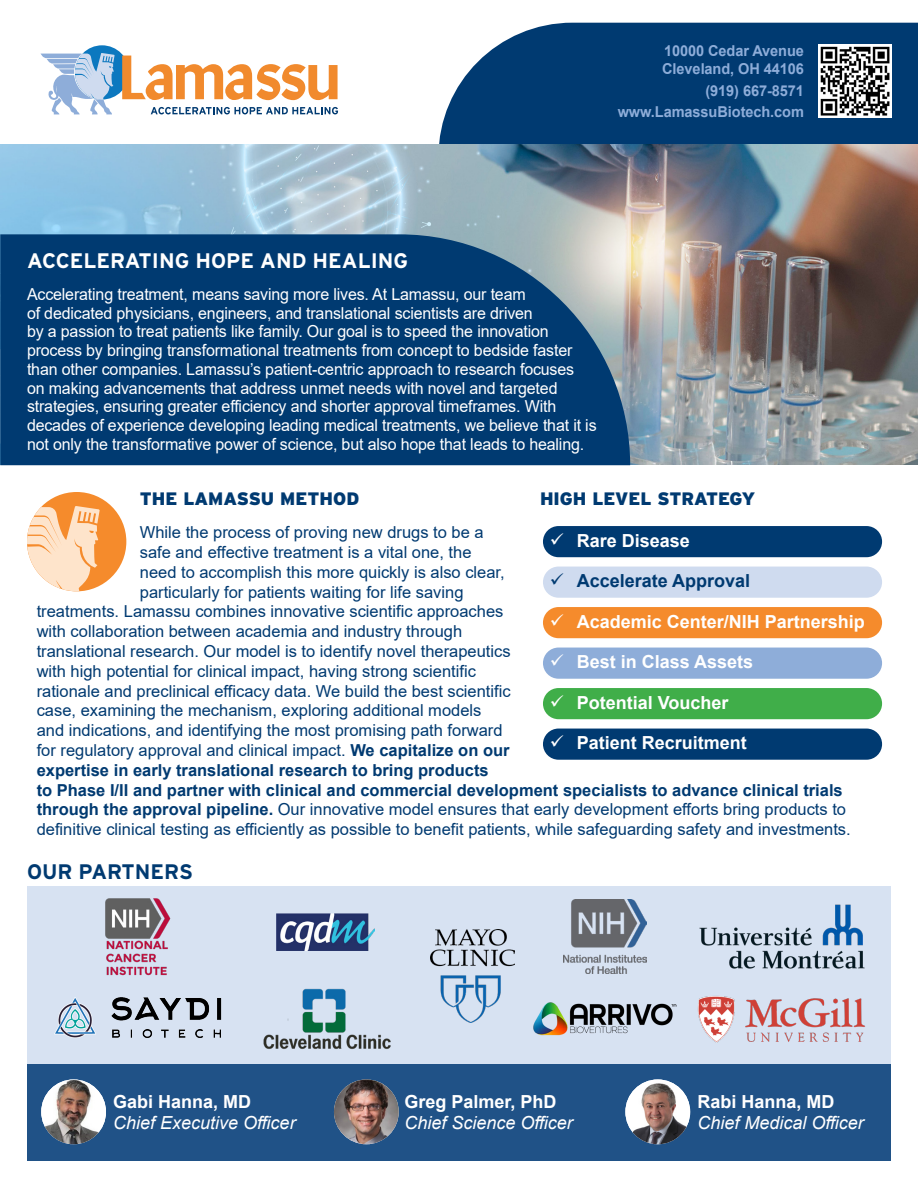
<style>
.page{position:relative;width:918px;height:1188px;background:#fff}
.page>*{position:absolute;margin:0;border:0;box-sizing:border-box;transform-origin:0 0}
.t1{font:700 21px "Interstate";color:#fff}
.t2{font:700 21px "Interstate";color:#003a71}
.t3{font:700 18px "Arial";color:#fff}
.t4{font:italic 18px "Arial";color:#fff}
.t5{font:900 18px "Interstate";color:#003a71}
.t6{font:700 18px "Arial";color:#003a71}
.t7{font:16.5px "Arial";color:#003a71}
.t8{font:16.5px/18.8px "Arial";letter-spacing:-.01em;color:#fff}
.t9{font:700 16.5px "Arial";color:#003a71}
.t10{font:700 15px "Arial";letter-spacing:-.005em;color:#8eadd9}
.s1{font-weight:700}
</style>
<div class="page">
<svg style="left:439px;top:23px;width:479px;height:121px;background:#12487b"></svg>
<img style="left:0;top:144px;width:918px;height:320px">
<svg style="left:0;top:234px;width:630px;height:231px;background:#0d4477"></svg>
<img style="left:818px;top:45px;width:73px;height:73px">
<div style="left:75px;top:45px;width:54px;height:55px;background:#0c78bf;border-radius:50%"></div>
<svg style="left:122px;top:56px;width:216px;height:44px"></svg>
<svg style="left:151px;top:107px;width:187px;height:7px"></svg>
<svg style="left:41px;top:53px;width:74px;height:61px"></svg>
<div style="left:27px;top:886px;width:864px;height:180px;background:#d7e2f2"></div>
<div style="left:27px;top:1065px;width:864px;height:96px;background:#205287"></div>
<div style="left:543px;top:526px;width:339px;height:31px;background:#003a71;border-radius:16px"></div>
<div style="left:543px;top:567px;width:339px;height:31px;background:#cfdbef;border-radius:16px"></div>
<div style="left:543px;top:607px;width:339px;height:31px;background:#f58b2c;border-radius:16px"></div>
<div style="left:543px;top:648px;width:339px;height:31px;background:#8eadd9;border-radius:16px"></div>
<div style="left:543px;top:688px;width:339px;height:31px;background:#40ae49;border-radius:16px"></div>
<div style="left:543px;top:729px;width:339px;height:31px;background:#003a71;border-radius:16px"></div>
<img style="left:334px;top:1079px;width:65px;height:65px;border-radius:32px">
<img style="left:41px;top:1079px;width:65px;height:65px;border-radius:32px">
<img style="left:625px;top:1079px;width:65px;height:65px;border-radius:32px">
<img style="left:431px;top:929px;width:84px;height:94px">
<img style="left:699px;top:904px;width:166px;height:65px">
<img style="left:54px;top:997px;width:168px;height:41px">
<img style="left:697px;top:996px;width:169px;height:47px">
<img style="left:276px;top:914px;width:99px;height:36px">
<div style="left:27px;top:492px;width:99px;height:99px;background:#f58b2c;border-radius:50%"></div>
<svg style="left:27px;top:506px;width:73px;height:85px"></svg>
<img style="left:263px;top:988px;width:128px;height:61px">
<img style="left:564px;top:900px;width:83px;height:73px">
<img style="left:105px;top:898px;width:66px;height:78px">
<img style="left:533px;top:1002px;width:144px;height:34px">
<p class="t10" style="left:664px;top:41px;width:142px">10000 Cedar Avenue</p>
<p class="t10" style="left:662px;top:59px;width:143px">Cleveland, OH 44106</p>
<p class="t10" style="left:706px;top:80px;width:100px">(919) 667-8571</p>
<p class="t10" style="left:618px;top:101px;width:188px">www.LamassuBiotech.com</p>
<p class="t1" style="left:27px;top:249px;width:383px">ACCELERATING HOPE AND HEALING</p>
<p class="t8" style="left:27px;top:285px;width:571px">Accelerating treatment, means saving more lives. At Lamassu, our team<br>of dedicated physicians, engineers, and translational scientists are driven<br>by a passion to treat patients like family. Our goal is to speed the innovation process by bringing transformational treatments from concept to bedside faster than other companies. Lamassu’s patient-centric approach to research focuses<br>on making advancements that address unmet needs with novel and targeted strategies, ensuring greater efficiency and shorter approval timeframes. With decades of experience developing leading medical treatments, we believe that it is not only the transformative power of science, but also hope that leads to healing.</p>
<p class="t5" style="left:140px;top:488px;width:221px">THE LAMASSU METHOD</p>
<p class="t7" style="left:140px;top:521px;width:345px">While the process of proving new drugs to be a</p>
<p class="t7" style="left:140px;top:541px;width:333px">safe and effective treatment is a vital one, the</p>
<p class="t7" style="left:140px;top:561px;width:367px">need to accomplish this more quickly is also clear,</p>
<p class="t7" style="left:140px;top:580px;width:325px">particularly for patients waiting for life saving</p>
<p class="t7" style="left:37px;top:600px;width:468px">treatments. Lamassu combines innovative scientific approaches</p>
<p class="t7" style="left:37px;top:620px;width:427px">with collaboration between academia and industry through</p>
<p class="t7" style="left:37px;top:640px;width:475px">translational research. Our model is to identify novel therapeutics</p>
<p class="t7" style="left:37px;top:660px;width:441px">with high potential for clinical impact, having strong scientific</p>
<p class="t7" style="left:37px;top:679px;width:476px">rationale and preclinical efficacy data. We build the best scientific</p>
<p class="t7" style="left:37px;top:699px;width:446px">case, examining the mechanism, exploring additional models</p>
<p class="t7" style="left:37px;top:719px;width:467px">and indications, and identifying the most promising path forward</p>
<p class="t7" style="left:37px;top:739px;width:474px">for regulatory approval and clinical impact. <span class="s1">We capitalize on our</span></p>
<p class="t9" style="left:37px;top:758px;width:454px">expertise in early translational research to bring products</p>
<p class="t9" style="left:37px;top:778px;width:808px">to Phase I/II and partner with clinical and commercial development specialists to advance clinical trials</p>
<p class="t7" style="left:37px;top:798px;width:811px"><span class="s1">through the approval pipeline.</span> Our innovative model ensures that early development efforts bring products to</p>
<p class="t7" style="left:37px;top:818px;width:816px">definitive clinical testing as efficiently as possible to benefit patients, while safeguarding safety and investments.</p>
<p class="t5" style="left:540px;top:488px;width:217px">HIGH LEVEL STRATEGY</p>
<p class="t3" style="left:550px;top:528px;width:142px">✓ Rare Disease</p>
<p class="t6" style="left:550px;top:568px;width:202px">✓ Accelerate Approval</p>
<p class="t3" style="left:550px;top:609px;width:317px">✓ Academic Center/NIH Partnership</p>
<p class="t3" style="left:550px;top:649px;width:205px">✓ Best in Class Assets</p>
<p class="t3" style="left:550px;top:690px;width:180px">✓ Potential Voucher</p>
<p class="t3" style="left:550px;top:730px;width:199px">✓ Patient Recruitment</p>
<p class="t2" style="left:27px;top:860px;width:168px">OUR PARTNERS</p>
<p class="t3" style="left:113px;top:1089px;width:140px">Gabi Hanna, MD</p>
<p class="t4" style="left:113px;top:1111px;width:184px">Chief Executive Officer</p>
<p class="t3" style="left:404px;top:1089px;width:154px">Greg Palmer, PhD</p>
<p class="t4" style="left:404px;top:1111px;width:170px">Chief Science Officer</p>
<p class="t3" style="left:697px;top:1089px;width:139px">Rabi Hanna, MD</p>
<p class="t4" style="left:697px;top:1111px;width:168px">Chief Medical Officer</p>
</div>
